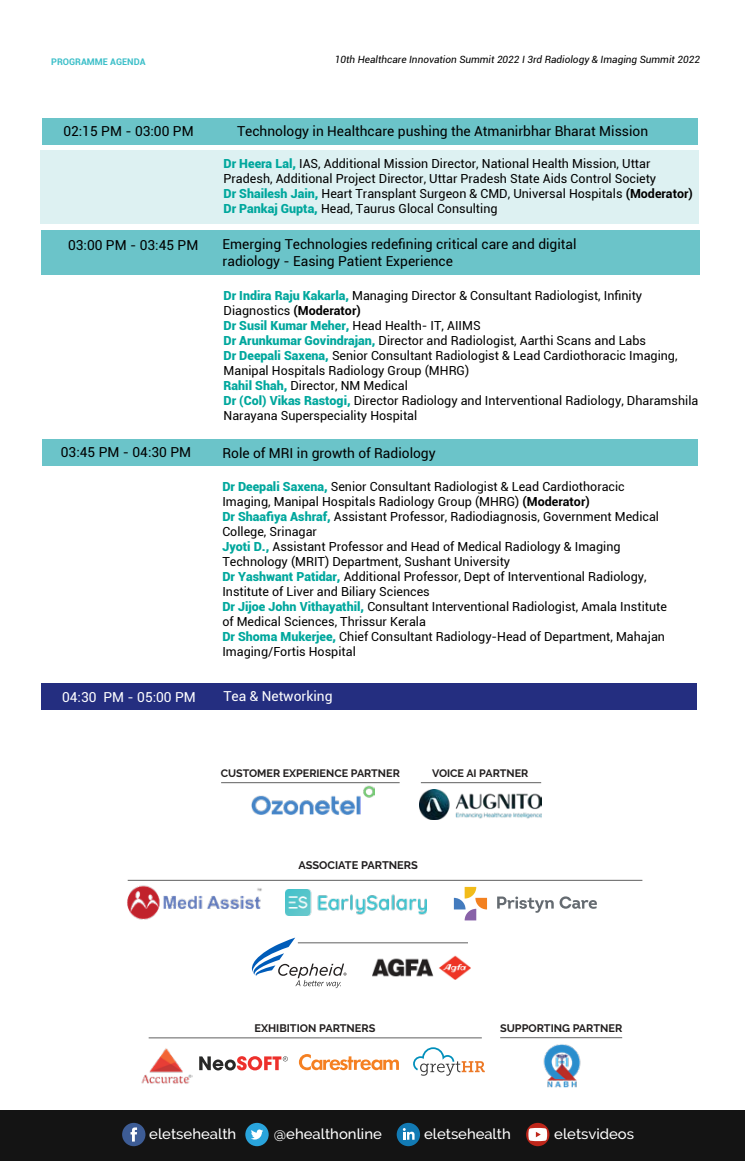
<style>
.page{position:relative;width:745px;height:1161px;background:#fff}
.page>*{position:absolute;margin:0;border:0;box-sizing:border-box;transform-origin:0 0}
.t1{font:500 14.5px "Raleway";color:#fff}
.t2{font:13.75px/16.5px "Roboto";color:#000}
.t3{font:13.75px "Roboto";color:#fff}
.t4{font:12.5px/15px "Roboto";color:#000}
.t5{font:700 11px "Raleway";color:#211e1f}
.t6{font:700 10.88px "Raleway";color:#221f1f}
.t7{font:700 10.75px "Raleway";color:#221f1f}
.t8{font:italic 10px "Roboto";color:#000}
.t9{font:700 9.12px "Roboto";color:#3dbfc9}
.s1{font-weight:900;color:#00a79d}
.s2{font-weight:700}
</style>
<div class="page">
<div style="left:0;top:1110px;width:744px;height:50px;background:#141414"></div>
<svg style="left:525px;top:1122px;width:24px;height:24px"></svg>
<svg style="left:528px;top:1127px;width:18px;height:14px"></svg>
<div style="left:245px;top:1122px;width:23px;height:24px;background:#29a4dc;border-radius:50%"></div>
<svg style="left:251px;top:1129px;width:12px;height:10px"></svg>
<svg style="left:396px;top:1122px;width:24px;height:24px"></svg>
<svg style="left:402px;top:1127px;width:12px;height:12px"></svg>
<div style="left:122px;top:1122px;width:23px;height:24px;background:#3d5c95;border-radius:50%"></div>
<svg style="left:130px;top:1127px;width:7px;height:14px"></svg>
<div style="left:41px;top:683px;width:655px;height:27px;background:#242e80"></div>
<div style="left:42px;top:439px;width:655px;height:26px;background:#6bc4c9"></div>
<div style="left:41px;top:150px;width:657px;height:73px;background:#ddf1f2"></div>
<div style="left:42px;top:118px;width:655px;height:26px;background:#6bc4c9"></div>
<div style="left:41px;top:230px;width:658px;height:45px;background:#6bc4c9"></div>
<img style="left:419px;top:789px;width:122px;height:30px">
<hr style="left:420px;top:782px;width:121px;height:1px;background:#606060">
<hr style="left:221px;top:782px;width:178px;height:1px;background:#606060">
<img style="left:251px;top:785px;width:123px;height:29px">
<img style="left:543px;top:1044px;width:38px;height:43px">
<hr style="left:500px;top:1037px;width:121px;height:1px;background:#606060">
<hr style="left:148px;top:1037px;width:333px;height:1px;background:#606060">
<img style="left:141px;top:1048px;width:51px;height:36px">
<svg style="left:299px;top:1054px;width:99px;height:16px"></svg>
<svg style="left:413px;top:1047px;width:71px;height:28px"></svg>
<svg style="left:199px;top:1056px;width:88px;height:14px"></svg>
<hr style="left:128px;top:880px;width:514px;height:1px;background:#606060">
<hr style="left:298px;top:942px;width:169px;height:1px;background:#606060">
<svg style="left:251px;top:937px;width:95px;height:51px"></svg>
<img style="left:127px;top:885px;width:135px;height:35px">
<img style="left:285px;top:889px;width:141px;height:26px">
<svg style="left:453px;top:886px;width:33px;height:34px"></svg>
<svg style="left:497px;top:896px;width:56px;height:17px"></svg>
<svg style="left:559px;top:896px;width:38px;height:12px"></svg>
<img style="left:372px;top:955px;width:98px;height:24px">
<p class="t9" style="left:51px;top:55px;width:96px">PROGRAMME AGENDA</p>
<p class="t8" style="left:335px;top:52px;width:366px">10th Healthcare Innovation Summit 2022 I 3rd Radiology &amp; Imaging Summit 2022</p>
<p class="t2" style="left:63px;top:122px;width:132px">02:15 PM - 03:00 PM</p>
<p class="t2" style="left:237px;top:122px;width:412px">Technology in Healthcare pushing the Atmanirbhar Bharat Mission</p>
<p class="t4" style="left:223px;top:156px;width:470px"><span class="s1">Dr Heera Lal,</span> IAS, Additional Mission Director, National Health Mission, Uttar Pradesh, Additional Project Director, Uttar Pradesh State Aids Control Society<br><span class="s1">Dr Shailesh Jain,</span> Heart Transplant Surgeon &amp; CMD, Universal Hospitals <span class="s2">(Moderator)<br></span><span class="s1">Dr Pankaj Gupta,</span> Head, Taurus Glocal Consulting</p>
<p class="t2" style="left:68px;top:237px;width:132px">03:00 PM - 03:45 PM</p>
<p class="t2" style="left:222px;top:235px;width:355px">Emerging Technologies redefining critical care and digital radiology - Easing Patient Experience</p>
<p class="t4" style="left:223px;top:288px;width:476px"><span class="s1">Dr Indira Raju Kakarla,</span> Managing Director &amp; Consultant Radiologist, Infinity Diagnostics <span class="s2">(Moderator)<br></span><span class="s1">Dr Susil Kumar Meher,</span> Head Health- IT, AIIMS<br><span class="s1">Dr Arunkumar Govindrajan,</span> Director and Radiologist, Aarthi Scans and Labs<br><span class="s1">Dr Deepali Saxena,</span> Senior Consultant Radiologist &amp; Lead Cardiothoracic Imaging, Manipal Hospitals Radiology Group (MHRG)<br><span class="s1">Rahil Shah,</span> Director, NM Medical<br><span class="s1">Dr (Col) Vikas Rastogi,</span> Director Radiology and Interventional Radiology, Dharamshila Narayana Superspeciality Hospital</p>
<p class="t2" style="left:61px;top:444px;width:132px">03:45 PM - 04:30 PM</p>
<p class="t2" style="left:222px;top:444px;width:214px">Role of MRI in growth of Radiology</p>
<p class="t4" style="left:222px;top:479px;width:446px"><span class="s1">Dr Deepali Saxena,</span> Senior Consultant Radiologist &amp; Lead Cardiothoracic Imaging, Manipal Hospitals Radiology Group (MHRG) <span class="s2">(Moderator)<br></span><span class="s1">Dr Shaafiya Ashraf,</span> Assistant Professor, Radiodiagnosis, Government Medical College, Srinagar<br><span class="s1">Jyoti D.,</span> Assistant Professor and Head of Medical Radiology &amp; Imaging Technology (MRIT) Department, Sushant University<br><span class="s1">Dr Yashwant Patidar,</span> Additional Professor, Dept of Interventional Radiology, Institute of Liver and Biliary Sciences<br><span class="s1">Dr Jijoe John Vithayathil,</span> Consultant Interventional Radiologist, Amala Institute of Medical Sciences, Thrissur Kerala<br><span class="s1">Dr Shoma Mukerjee,</span> Chief Consultant Radiology-Head of Department, Mahajan Imaging/Fortis Hospital</p>
<p class="t3" style="left:62px;top:687px;width:135px">04:30 PM - 05:00 PM</p>
<p class="t3" style="left:223px;top:686px;width:111px">Tea &amp; Networking</p>
<p class="t7" style="left:221px;top:767px;width:180px">CUSTOMER EXPERIENCE PARTNER</p>
<p class="t7" style="left:432px;top:767px;width:98px">VOICE AI PARTNER</p>
<p class="t5" style="left:298px;top:859px;width:121px">ASSOCIATE PARTNERS</p>
<p class="t6" style="left:254px;top:1022px;width:122px">EXHIBITION PARTNERS</p>
<p class="t6" style="left:499px;top:1021px;width:124px">SUPPORTING PARTNER</p>
<p class="t1" style="left:149px;top:1125px;width:88px">eletsehealth</p>
<p class="t1" style="left:274px;top:1125px;width:109px">@ehealthonline</p>
<p class="t1" style="left:424px;top:1125px;width:88px">eletsehealth</p>
<p class="t1" style="left:554px;top:1125px;width:81px">eletsvideos</p>
</div>
